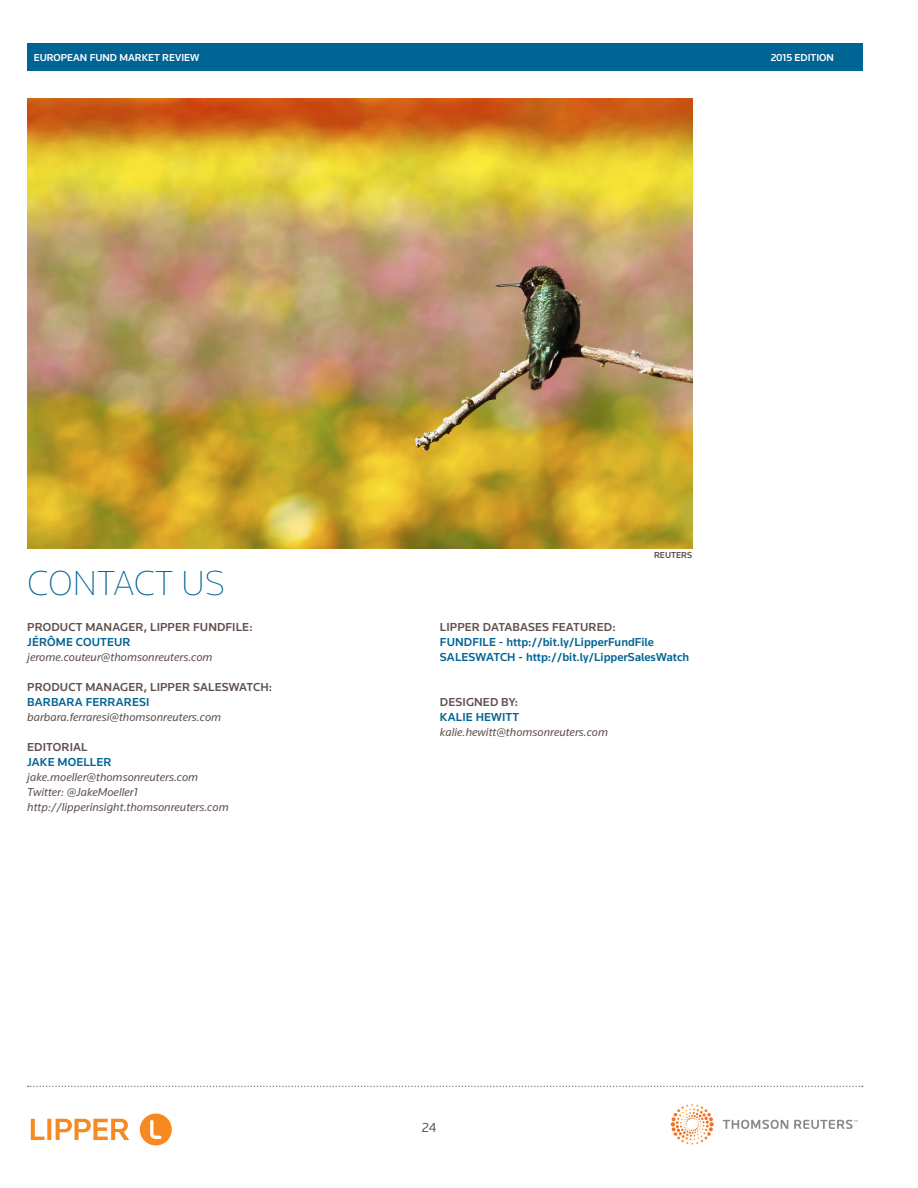
<style>
.page{position:relative;width:918px;height:1188px;background:#fff}
.page>*{position:absolute;margin:0;border:0;box-sizing:border-box;transform-origin:0 0}
.Intro___Section_Subh{font:200 36px "Knowledge";color:#006494}
.t1{font:13.5px "Knowledge";color:#5f514d}
.Sidebar_Text{font:italic 12px/15px "Knowledge";color:#5f514d}
.Sidebar_Text-2{font:500 12px "Knowledge";letter-spacing:.01em;color:#5f514d}
.Sidebar_Text-3{font:500 12px "Knowledge";color:#006494}
.t2{font:500 10.5px "Knowledge";color:#fff}
.Image_Copyright{font:500 9px "Knowledge";color:#5f514d}
.s1{font-weight:500;font-style:normal;color:#006494}
</style>
<div class="page">
<div style="left:27px;top:43px;width:835px;height:28px;background:#006494"></div>
<svg style="left:723px;top:1120px;width:135px;height:9px"></svg>
<svg style="left:671px;top:1104px;width:43px;height:38px"></svg>
<svg style="left:28px;top:1086px;width:835px;height:1px"></svg>
<svg style="left:31px;top:1114px;width:141px;height:31px"></svg>
<img style="left:27px;top:98px;width:665px;height:450px">
<p class="t2" style="left:34px;top:51px;width:167px">EUROPEAN FUND MARKET REVIEW</p>
<p class="t2" style="left:771px;top:51px;width:65px">2015 EDITION</p>
<p class="Intro___Section_Subh" style="left:27px;top:560px;width:199px">CONTACT US</p>
<p class="Sidebar_Text-2" style="left:27px;top:620px;width:227px">PRODUCT MANAGER, LIPPER FUNDFILE:</p>
<p class="Sidebar_Text" style="left:27px;top:634px;width:187px"><span class="s1">JÉRÔME COUTEUR </span>jerome.couteur@thomsonreuters.com</p>
<p class="Sidebar_Text-2" style="left:27px;top:680px;width:246px">PRODUCT MANAGER, LIPPER SALESWATCH:</p>
<p class="Sidebar_Text-3" style="left:27px;top:695px;width:124px">BARBARA FERRARESI</p>
<p class="Sidebar_Text" style="left:27px;top:709px;width:195px">barbara.ferraresi@thomsonreuters.com</p>
<p class="Sidebar_Text-2" style="left:27px;top:740px;width:62px">EDITORIAL</p>
<p class="Sidebar_Text" style="left:27px;top:754px;width:173px"><span class="s1">JAKE MOELLER </span>jake.moeller@thomsonreuters.com</p>
<p class="Sidebar_Text" style="left:27px;top:784px;width:112px">Twitter: @JakeMoeller1</p>
<p class="Sidebar_Text" style="left:27px;top:799px;width:203px">http://lipperinsight.thomsonreuters.com</p>
<p class="Image_Copyright" style="left:654px;top:549px;width:40px">REUTERS</p>
<p class="Sidebar_Text-2" style="left:440px;top:620px;width:177px">LIPPER DATABASES FEATURED:</p>
<p class="Sidebar_Text-3" style="left:440px;top:635px;width:216px">FUNDFILE - http://bit.ly/LipperFundFile</p>
<p class="Sidebar_Text-3" style="left:440px;top:650px;width:251px">SALESWATCH - http://bit.ly/LipperSalesWatch</p>
<p class="Sidebar_Text-2" style="left:440px;top:695px;width:80px">DESIGNED BY:</p>
<p class="Sidebar_Text-3" style="left:440px;top:710px;width:81px">KALIE HEWITT</p>
<p class="Sidebar_Text" style="left:440px;top:725px;width:170px">kalie.hewitt@thomsonreuters.com</p>
<p class="t1" style="left:422px;top:1120px;width:16px">24</p>
</div>
